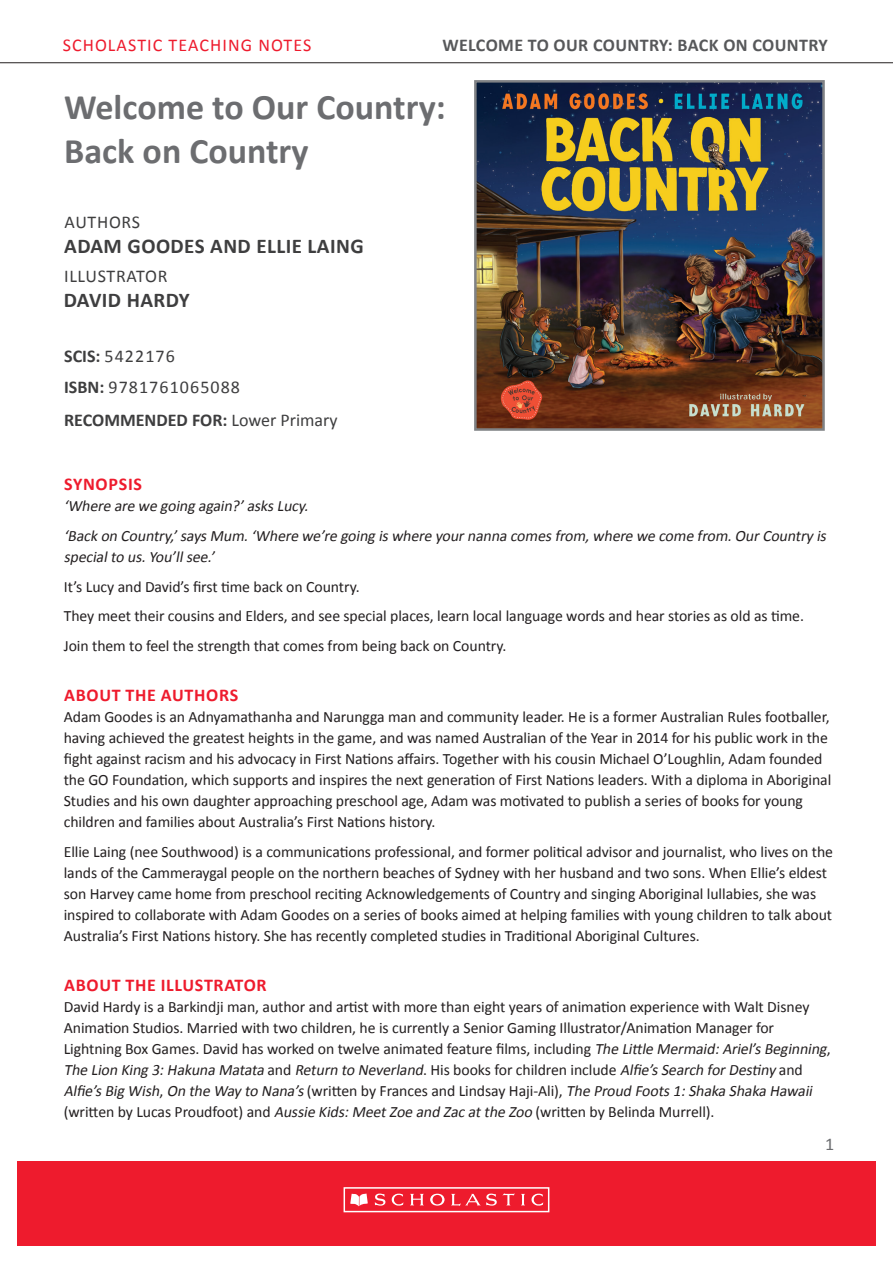
<style>
.page{position:relative;width:893px;height:1263px;background:#fff}
.page>*{position:absolute;margin:0;border:0;box-sizing:border-box;transform-origin:0 0}
.t1{font:700 36px/43.2px "Calibri";color:#6c6d70}
.t2{font:700 21px "Calibri";letter-spacing:.02em;color:#3e3e3f}
.SUB_HEAD_1{font:700 18px "Calibri";letter-spacing:.04em;color:#ee1b2d}
.t3{font:700 18px "Calibri";letter-spacing:.02em;color:#57585a}
.t4{font:18px "Calibri";letter-spacing:.06em;color:#3e3e3f}
.t5{font:700 18px "Calibri";color:#3e3e3f}
.t6{font:18px "Calibri";letter-spacing:.06em;color:#ee1b2d}
.t7{font:18px "Calibri";letter-spacing:.04em;color:#3e3e3f}
.t8{font:18px "Calibri";color:#6c6d70}
.Body_Copy__Para_spac{font:15.75px/21px "Calibri";letter-spacing:-.005em;color:#231f20}
.Body_Copy__Para_spac-2{font:italic 15.75px/21px "Calibri";color:#231f20}
.s1{font-weight:700}
.s2{font-weight:400}
.s3{font-style:italic}
</style>
<div class="page">
<hr style="left:0;top:62px;width:893px;height:1px;background:#231f20">
<div style="left:17px;top:1161px;width:859px;height:85px;background:#ee1b2d"></div>
<div style="left:344px;top:1187px;width:205px;height:25px;border:2px solid #fff"></div>
<svg style="left:350px;top:1193px;width:18px;height:13px"></svg>
<svg style="left:375px;top:1193px;width:28px;height:13px"></svg>
<svg style="left:410px;top:1194px;width:14px;height:11px"></svg>
<svg style="left:521px;top:1194px;width:4px;height:11px"></svg>
<svg style="left:531px;top:1193px;width:12px;height:13px"></svg>
<svg style="left:430px;top:1194px;width:15px;height:11px"></svg>
<svg style="left:451px;top:1193px;width:64px;height:13px"></svg>
<img style="left:478px;top:84px;width:343px;height:343px">
<div style="left:474px;top:80px;width:351px;height:351px;border:3px solid #808285"></div>
<p class="t6" style="left:63px;top:32px;width:250px">SCHOLASTIC TEACHING NOTES</p>
<p class="t3" style="left:442px;top:32px;width:387px">WELCOME TO OUR COUNTRY: BACK ON COUNTRY</p>
<p class="t1" style="left:64px;top:85px;width:383px">Welcome to Our Country:<br>Back on Country</p>
<p class="t7" style="left:65px;top:209px;width:77px">AUTHORS</p>
<p class="t2" style="left:64px;top:231px;width:301px">ADAM GOODES AND ELLIE LAING</p>
<p class="t7" style="left:64px;top:264px;width:105px">ILLUSTRATOR</p>
<p class="t2" style="left:64px;top:285px;width:127px">DAVID HARDY</p>
<p class="t4" style="left:64px;top:344px;width:112px"><span class="s1">SCIS:</span> 5422176</p>
<p class="t4" style="left:64px;top:374px;width:177px"><span class="s1">ISBN:</span> 9781761065088</p>
<p class="t5" style="left:64px;top:407px;width:275px">RECOMMENDED FOR: <span class="s2">Lower Primary</span></p>
<p class="SUB_HEAD_1" style="left:64px;top:472px;width:79px">SYNOPSIS</p>
<p class="Body_Copy__Para_spac-2" style="left:64px;top:495px;width:249px">‘Where are we going again?’asksLucy.</p>
<p class="Body_Copy__Para_spac-2" style="left:64px;top:525px;width:767px">‘Back on Country,’saysMum.‘Where we’re going iswhere yournanna comesfrom,where we come from.OurCountry is specialto us.You’llsee.’</p>
<p class="Body_Copy__Para_spac" style="left:64px;top:575px;width:297px">It’s Lucy and David’s first time back on Country.</p>
<p class="Body_Copy__Para_spac" style="left:64px;top:605px;width:742px">They meet their cousins and Elders, and see special places, learn local language words and hear stories as old as time.</p>
<p class="Body_Copy__Para_spac" style="left:64px;top:634px;width:444px">Join them to feel the strength that comes from being back on Country.</p>
<p class="SUB_HEAD_1" style="left:64px;top:682px;width:176px">ABOUT THE AUTHORS</p>
<p class="Body_Copy__Para_spac" style="left:64px;top:706px;width:769px">Adam Goodes is an Adnyamathanha and Narungga man and community leader. He is a former Australian Rules footballer, having achieved the greatest heights in the game, and was named Australian of the Year in 2014 for his public work in the fight against racism and his advocacy in First Nations affairs. Together with his cousin Michael O’Loughlin, Adam founded the GO Foundation, which supports and inspires the next generation of First Nations leaders. With a diploma in Aboriginal Studies and his own daughter approaching preschool age, Adam was motivated to publish a series of books for young children and families about Australia’s First Nations history.</p>
<p class="Body_Copy__Para_spac" style="left:64px;top:840px;width:771px">Ellie Laing (nee Southwood) is a communications professional, and former political advisor and journalist, who lives on the lands of the Cammeraygal people on the northern beaches of Sydney with her husband and two sons. When Ellie’s eldest son Harvey came home from preschool reciting Acknowledgements of Country and singing Aboriginal lullabies, she was inspired to collaborate with Adam Goodes on a series of books aimed at helping families with young children to talk about Australia’s First Nations history. She has recently completed studies in Traditional Aboriginal Cultures.</p>
<p class="SUB_HEAD_1" style="left:64px;top:972px;width:204px">ABOUT THE ILLUSTRATOR</p>
<p class="Body_Copy__Para_spac" style="left:64px;top:996px;width:768px">David Hardy is a Barkindji man, author and artist with more than eight years of animation experience with Walt Disney Animation Studios. Married with two children, he is currently a Senior Gaming Illustrator/Animation Manager for Lightning Box Games. David has worked on twelve animated feature films, including <span class="s3">The Little Mermaid:Ariel’sBeginning</span>, <span class="s3">The Lion King 3:Hakuna Matata</span> a n d <span class="s3">Return to Neverland</span>. H i s b o o ks fo r c h i l d re n i n c l u d e <span class="s3">Alfie’sSearch forDestiny</span> a n d <span class="s3">Alfie’sBig Wish</span>, <span class="s3">On the Way to Nana’s</span>( w r i tt e n by F ra n c e s a n d L i n d s a y H aj i -A l i ) , <span class="s3">The Proud Foots1:Shaka Shaka Hawaii </span>(written by Lucas Proudfoot) and <span class="s3">Aussie Kids:MeetZoe and Zacatthe Zoo</span> (written by Belinda Murrell).</p>
<p class="t8" style="left:825px;top:1131px;width:11px">1</p>
</div>
